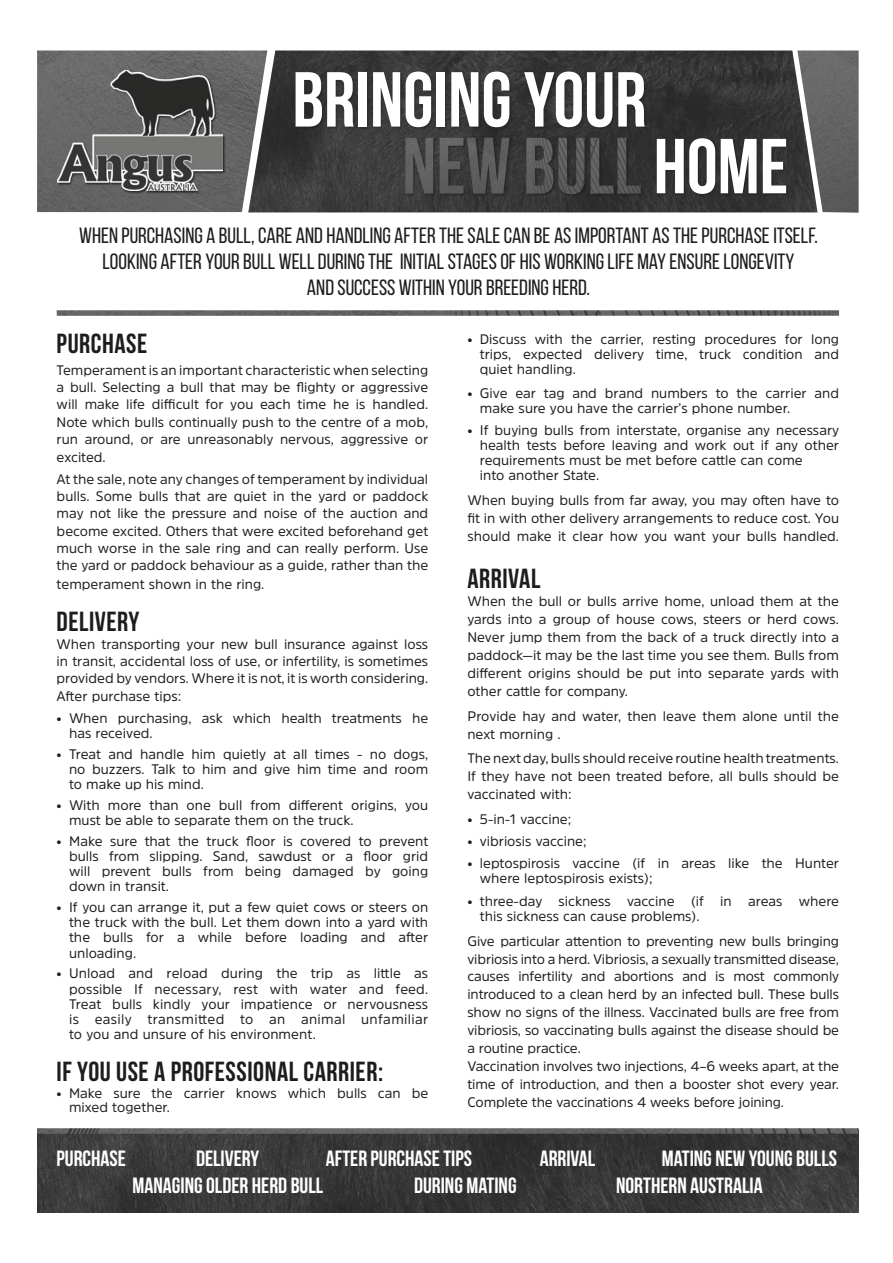
<style>
.page{position:relative;width:893px;height:1263px;background:#fff}
.page>*{position:absolute;margin:0;border:0;box-sizing:border-box;transform-origin:0 0}
.t1{font:700 77.7px "Bebas Neue";color:#fff}
.t2{font:700 27.6px "Bebas Neue";letter-spacing:.02em;color:#1d1d1b}
.t3{font:22.05px/26.2px "Bebas Neue";color:#1d1d1b;text-align:center}
.t4{font:700 22.05px "Bebas Neue";color:#fff}
.t5{font:13.8px/15.1px "Amsi Pro";color:#1d1d1b;text-align:justify}
</style>
<div class="page">
<img style="left:267px;top:51px;width:530px;height:161px">
<img style="left:37px;top:51px;width:230px;height:161px">
<div style="left:57px;top:70px;width:169px;height:124px;background:#1d1d1b;opacity:.8"></div>
<img style="left:58px;top:70px;width:165px;height:120px">
<div style="left:295px;top:71px;width:353px;height:60px;background:#1d1d1b;opacity:.45"></div>
<img style="left:37px;top:1134px;width:822px;height:78px">
<img style="left:57px;top:310px;width:782px;height:6px">
<img style="left:37px;top:1128px;width:822px;height:6px">
<img style="left:797px;top:51px;width:62px;height:162px">
<div style="left:405px;top:137px;width:239px;height:60px;background:#1d1d1b;opacity:.6"></div>
<img style="left:405px;top:138px;width:28px;height:56px">
<img style="left:440px;top:138px;width:23px;height:56px">
<img style="left:467px;top:138px;width:42px;height:56px">
<img style="left:526px;top:138px;width:27px;height:56px">
<img style="left:558px;top:138px;width:26px;height:56px">
<img style="left:590px;top:138px;width:24px;height:56px">
<img style="left:618px;top:138px;width:23px;height:56px">
<div style="left:656px;top:137px;width:133px;height:60px;background:#1d1d1b;opacity:.6"></div>
<h1 class="t1" style="left:292px;top:57px;width:355px">BRINGING YOUR</h1>
<h1 class="t1" style="left:654px;top:124px;width:136px">HOME</h1>
<h3 class="t3" style="left:79px;top:222px;width:740px">WHEN PURCHASING A BULL, CARE AND HANDLING AFTER THE SALE CAN BE AS IMPORTANT AS THE PURCHASE ITSELF.<br>LOOKING AFTER YOUR BULL WELL DURING THE INITIAL STAGES OF HIS WORKING LIFE MAY ENSURE LONGEVITY<br>AND SUCCESS WITHIN YOUR BREEDING HERD.</h3>
<p class="t5" style="left:480px;top:331px;width:361px;text-indent:-12px">• Discuss with the carrier, resting procedures for long trips, expected delivery time, truck condition and quiet handling.</p>
<p class="t5" style="left:480px;top:385px;width:361px;text-indent:-12px">• Give ear tag and brand numbers to the carrier and make sure you have the carrier’s phone number.</p>
<p class="t5" style="left:480px;top:422px;width:361px;text-align:left;text-indent:-12px">• If buying bulls from interstate, organise any necessary health tests before leaving and work out if any other requirements must be met before cattle can come<br>into another State.</p>
<p class="t5" style="left:467px;top:491px;width:373px;line-height:18px">When buying bulls from far away, you may often have to fit in with other delivery arrangements to reduce cost. You should make it clear how you want your bulls handled.</p>
<h2 class="t2" style="left:467px;top:563px;width:74px">ARRIVAL</h2>
<p class="t5" style="left:467px;top:592px;width:373px;line-height:18px">When the bull or bulls arrive home, unload them at the yards into a group of house cows, steers or herd cows.<br>Never jump them from the back of a truck directly into a paddock—it may be the last time you see them. Bulls from different origins should be put into separate yards with other cattle for company.</p>
<p class="t5" style="left:467px;top:706px;width:373px;line-height:18px">Provide hay and water, then leave them alone until the next morning .</p>
<p class="t5" style="left:467px;top:749px;width:373px;line-height:18px">The next day, bulls should receive routine health treatments.<br>If they have not been treated before, all bulls should be vaccinated with:</p>
<p class="t5" style="left:467px;top:811px;width:105px">• 5-in-1 vaccine;</p>
<p class="t5" style="left:467px;top:833px;width:121px">• vibriosis vaccine;</p>
<p class="t5" style="left:480px;top:855px;width:361px;text-indent:-12px">• leptospirosis vaccine (if in areas like the Hunter where leptospirosis exists);</p>
<p class="t5" style="left:480px;top:893px;width:361px;text-indent:-12px">• three-day sickness vaccine (if in areas where this sickness can cause problems).</p>
<p class="t5" style="left:467px;top:931px;width:373px;line-height:18px;text-align:left">Give particular attention to preventing new bulls bringing vibriosis into a herd. Vibriosis, a sexually transmitted disease, causes infertility and abortions and is most commonly introduced to a clean herd by an infected bull. These bulls show no signs of the illness. Vaccinated bulls are free from vibriosis, so vaccinating bulls against the disease should be a routine practice.<br>Vaccination involves two injections, 4–6 weeks apart, at the time of introduction, and then a booster shot every year.<br>Complete the vaccinations 4 weeks before joining.</p>
<h2 class="t2" style="left:57px;top:328px;width:92px">PURCHASE</h2>
<p class="t5" style="left:57px;top:361px;width:373px;line-height:17.4px">Temperament is an important characteristic when selecting a bull. Selecting a bull that may be flighty or aggressive will make life difficult for you each time he is handled.<br>Note which bulls continually push to the centre of a mob, run around, or are unreasonably nervous, aggressive or excited.</p>
<p class="t5" style="left:57px;top:470px;width:373px;line-height:17.2px">At the sale, note any changes of temperament by individual bulls. Some bulls that are quiet in the yard or paddock may not like the pressure and noise of the auction and become excited. Others that were excited beforehand get much worse in the sale ring and can really perform. Use the yard or paddock behaviour as a guide, rather than the</p>
<p class="t5" style="left:57px;top:576px;width:209px">temperament shown in the ring.</p>
<h2 class="t2" style="left:57px;top:606px;width:84px">DELIVERY</h2>
<p class="t5" style="left:57px;top:634px;width:373px;line-height:17.5px">When transporting your new bull insurance against loss in transit, accidental loss of use, or infertility, is sometimes provided by vendors. Where it is not, it is worth considering.<br>After purchase tips:</p>
<p class="t5" style="left:69px;top:710px;width:361px;text-indent:-12px">• When purchasing, ask which health treatments he has received.</p>
<p class="t5" style="left:69px;top:746px;width:361px;text-indent:-12px">• Treat and handle him quietly at all times - no dogs, no buzzers. Talk to him and give him time and room to make up his mind.</p>
<p class="t5" style="left:69px;top:797px;width:361px;text-indent:-12px">• With more than one bull from different origins, you must be able to separate them on the truck.</p>
<p class="t5" style="left:69px;top:833px;width:361px;text-indent:-12px">• Make sure that the truck floor is covered to prevent bulls from slipping. Sand, sawdust or a floor grid will prevent bulls from being damaged by going down in transit.</p>
<p class="t5" style="left:69px;top:899px;width:361px;text-indent:-12px">• If you can arrange it, put a few quiet cows or steers on the truck with the bull. Let them down into a yard with the bulls for a while before loading and after unloading.</p>
<p class="t5" style="left:69px;top:965px;width:361px;text-indent:-12px">• Unload and reload during the trip as little as possible If necessary, rest with water and feed.<br>Treat bulls kindly your impatience or nervousness is easily transmitted to an animal unfamiliar to you and unsure of his environment.</p>
<h2 class="t2" style="left:57px;top:1056px;width:328px">IF YOU USE A PROFESSIONAL CARRIER:</h2>
<p class="t5" style="left:69px;top:1086px;width:361px;line-height:13.8px;text-indent:-12px">• Make sure the carrier knows which bulls can be mixed together.</p>
<h3 class="t4" style="left:57px;top:1146px;width:71px">PURCHASE</h3>
<h3 class="t4" style="left:196px;top:1146px;width:65px">DELIVERY</h3>
<h3 class="t4" style="left:326px;top:1146px;width:148px">AFTER PURCHASE TIPS</h3>
<h3 class="t4" style="left:540px;top:1146px;width:57px">ARRIVAL</h3>
<h3 class="t4" style="left:662px;top:1146px;width:177px">MATING NEW YOUNG BULLS</h3>
<h3 class="t4" style="left:133px;top:1173px;width:192px">MANAGING OLDER HERD BULL</h3>
<h3 class="t4" style="left:414px;top:1173px;width:104px">DURING MATING</h3>
<h3 class="t4" style="left:616px;top:1173px;width:148px">NORTHERN AUSTRALIA</h3>
</div>
